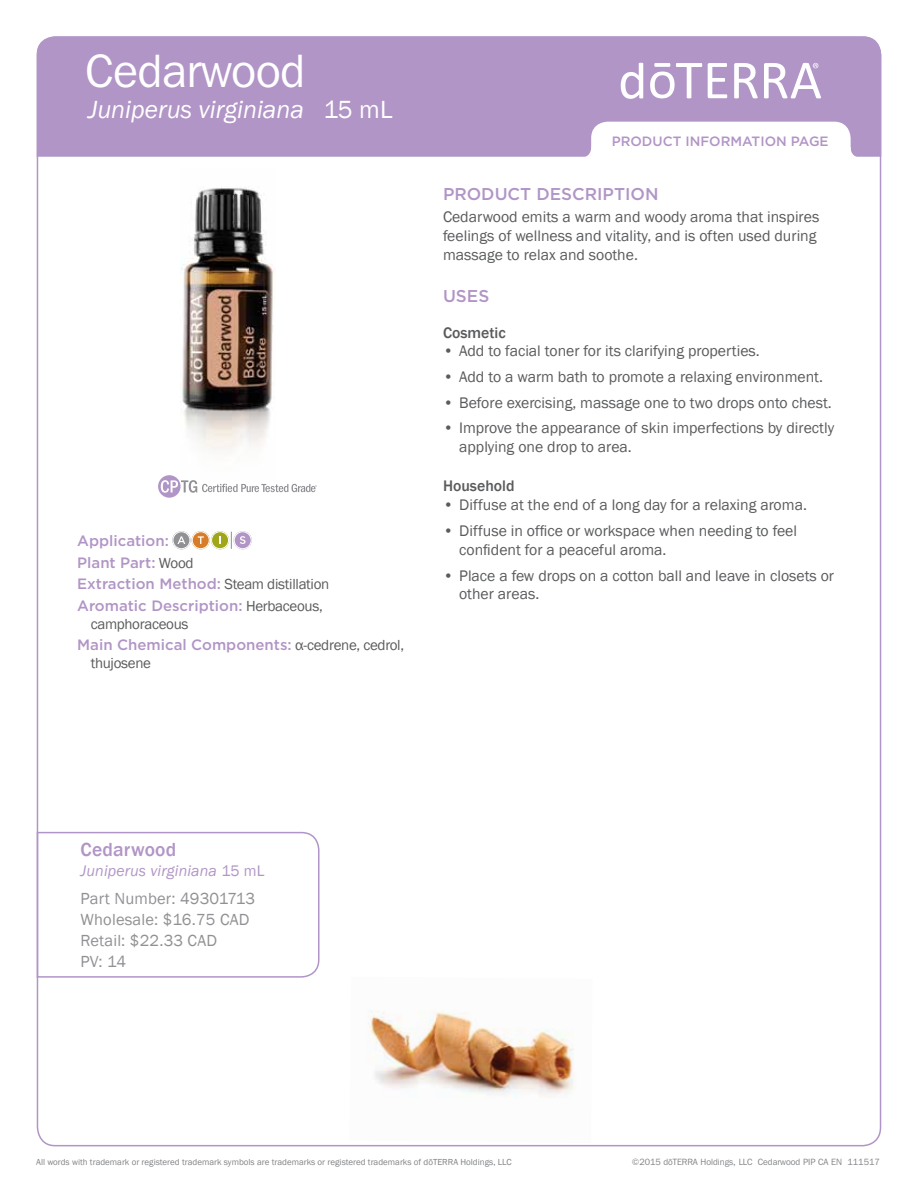
<style>
.page{position:relative;width:918px;height:1188px;background:#fff}
.page>*{position:absolute;margin:0;border:0;box-sizing:border-box;transform-origin:0 0}
.t1{font:46.5px "Franklin Gothic IT Cby BT";color:#fff}
.t2{font:italic 25.5px "Franklin Gothic";color:#fff}
.t3{font:500 19.5px "Franklin Gothic";letter-spacing:.01em;color:#b195c6}
.t4{font:500 17.1px "Gotham";color:#b195c6}
.t5{font:16.5px/21px "Franklin Gothic";letter-spacing:.01em;color:#919195}
.t6{font:15.75px/18.9px "Franklin Gothic";color:#5a5b5d}
.t7{font:italic 15.75px "Franklin Gothic";letter-spacing:.01em;color:#b195c6}
.t8{font:500 15.75px "Franklin Gothic";color:#5a5b5d}
.t9{font:500 15px/21.5px "Gotham";color:#b195c6}
.t10{font:15px "Franklin Gothic";letter-spacing:-.02em;color:#5a5b5d}
.t11{font:500 13.5px "Gotham";color:#b195c6}
.t12{font:9px "Franklin Gothic";color:#808285}
.t13{font:9px "Franklin Gothic IT Cby BT";color:#808285}
.s1{font-style:normal}
.s2{font-family:"Franklin Gothic";font-weight:400;color:#5a5b5d}
.s3{font-family:"Franklin Gothic"}
</style>
<div class="page">
<div style="left:37px;top:36px;width:844px;height:121px;background:#b195c6"></div>
<svg style="left:734px;top:63px;width:24px;height:35px"></svg>
<svg style="left:708px;top:63px;width:19px;height:35px"></svg>
<svg style="left:650px;top:63px;width:52px;height:35px"></svg>
<svg style="left:621px;top:63px;width:22px;height:36px"></svg>
<svg style="left:764px;top:63px;width:57px;height:35px"></svg>
<svg style="left:581px;top:122px;width:280px;height:35px"></svg>
<svg style="left:158px;top:475px;width:159px;height:23px"></svg>
<svg style="left:231px;top:532px;width:1px;height:17px"></svg>
<svg style="left:172px;top:531px;width:19px;height:18px"></svg>
<div style="left:173px;top:532px;width:17px;height:17px;border:1px solid #fff;border-radius:50%"></div>
<svg style="left:177px;top:536px;width:8px;height:8px"></svg>
<svg style="left:192px;top:531px;width:18px;height:18px"></svg>
<div style="left:192px;top:532px;width:17px;height:17px;border:1px solid #fff;border-radius:50%"></div>
<svg style="left:198px;top:536px;width:6px;height:8px"></svg>
<div style="left:211px;top:531px;width:18px;height:18px;background:#9fa617;border-radius:50%"></div>
<div style="left:211px;top:532px;width:18px;height:17px;border:1px solid #fff;border-radius:50%"></div>
<svg style="left:219px;top:536px;width:2px;height:8px"></svg>
<div style="left:233px;top:532px;width:18px;height:17px;border:1px solid #fff;border-radius:50%"></div>
<svg style="left:234px;top:531px;width:18px;height:18px"></svg>
<div style="left:234px;top:532px;width:17px;height:17px;border:1px solid #fff;border-radius:50%"></div>
<svg style="left:240px;top:536px;width:6px;height:8px"></svg>
<svg style="left:36px;top:831px;width:284px;height:147px"></svg>
<img style="left:367px;top:1010px;width:207px;height:88px">
<img style="left:180px;top:187px;width:96px;height:294px">
<h1 class="t1" style="left:85px;top:42px;width:221px">Cedarwood</h1>
<h2 class="t2" style="left:88px;top:94px;width:306px">Juniperus virginiana <span class="s1">15 mL</span></h2>
<p class="t9" style="left:77px;top:530px;width:254px">Application:<br>Plant Part: <span class="s2">Wood<br></span>Extraction Method: <span class="s2">Steam distillation<br></span>Aromatic Description: <span class="s2">Herbaceous,</span></p>
<p class="t10" style="left:91px;top:614px;width:99px">camphoraceous</p>
<p class="t9" style="left:77px;top:634px;width:328px">Main Chemical Components: <span class="s2">α-cedrene, cedrol,</span></p>
<p class="t10" style="left:91px;top:654px;width:62px">thujosene</p>
<p class="t11" style="left:612px;top:132px;width:218px">PRODUCT INFORMATION PAGE</p>
<p class="t4" style="left:443px;top:182px;width:217px">PRODUCT DESCRIPTION</p>
<p class="t6" style="left:443px;top:208px;width:378px">Cedarwood emits a warm and woody aroma that inspires feelings of wellness and vitality, and is often used during massage to relax and soothe.</p>
<p class="t4" style="left:443px;top:284px;width:48px">USES</p>
<p class="t8" style="left:443px;top:323px;width:64px">Cosmetic</p>
<p class="t6" style="left:443px;top:342px;width:318px">• Add to facial toner for its clarifying properties.</p>
<p class="t6" style="left:443px;top:368px;width:382px">• Add to a warm bath to promote a relaxing environment.</p>
<p class="t6" style="left:443px;top:393px;width:390px">• Before exercising, massage one to two drops onto chest.</p>
<p class="t6" style="left:459px;top:419px;width:377px;text-indent:-16px">• Improve the appearance of skin imperfections by directly applying one drop to area.</p>
<p class="t8" style="left:443px;top:476px;width:73px">Household</p>
<p class="t6" style="left:443px;top:496px;width:365px">• Diffuse at the end of a long day for a relaxing aroma.</p>
<p class="t6" style="left:459px;top:522px;width:339px;text-indent:-16px">• Diffuse in office or workspace when needing to feel confident for a peaceful aroma.</p>
<p class="t6" style="left:459px;top:566px;width:376px;text-indent:-16px">• Place a few drops on a cotton ball and leave in closets or other areas.</p>
<p class="t3" style="left:81px;top:838px;width:97px">Cedarwood</p>
<p class="t7" style="left:81px;top:861px;width:186px">Juniperus virginiana <span class="s1">15 mL</span></p>
<p class="t5" style="left:81px;top:888px;width:176px">Part Number: 49301713<br>Wholesale: $16.75 CAD<br>Retail: $22.33 CAD<br>PV: 14</p>
<p class="t12" style="left:36px;top:1156px;width:477px">All words with trademark or registered trademark symbols are trademarks or registered trademarks of dōTERRA Holdings, LLC</p>
<p class="t13" style="left:632px;top:1156px;width:249px">©2015 d<span class="s3">ō</span>TERRA Holdings, LLC Cedarwood PIP CA EN 111517</p>
</div>
